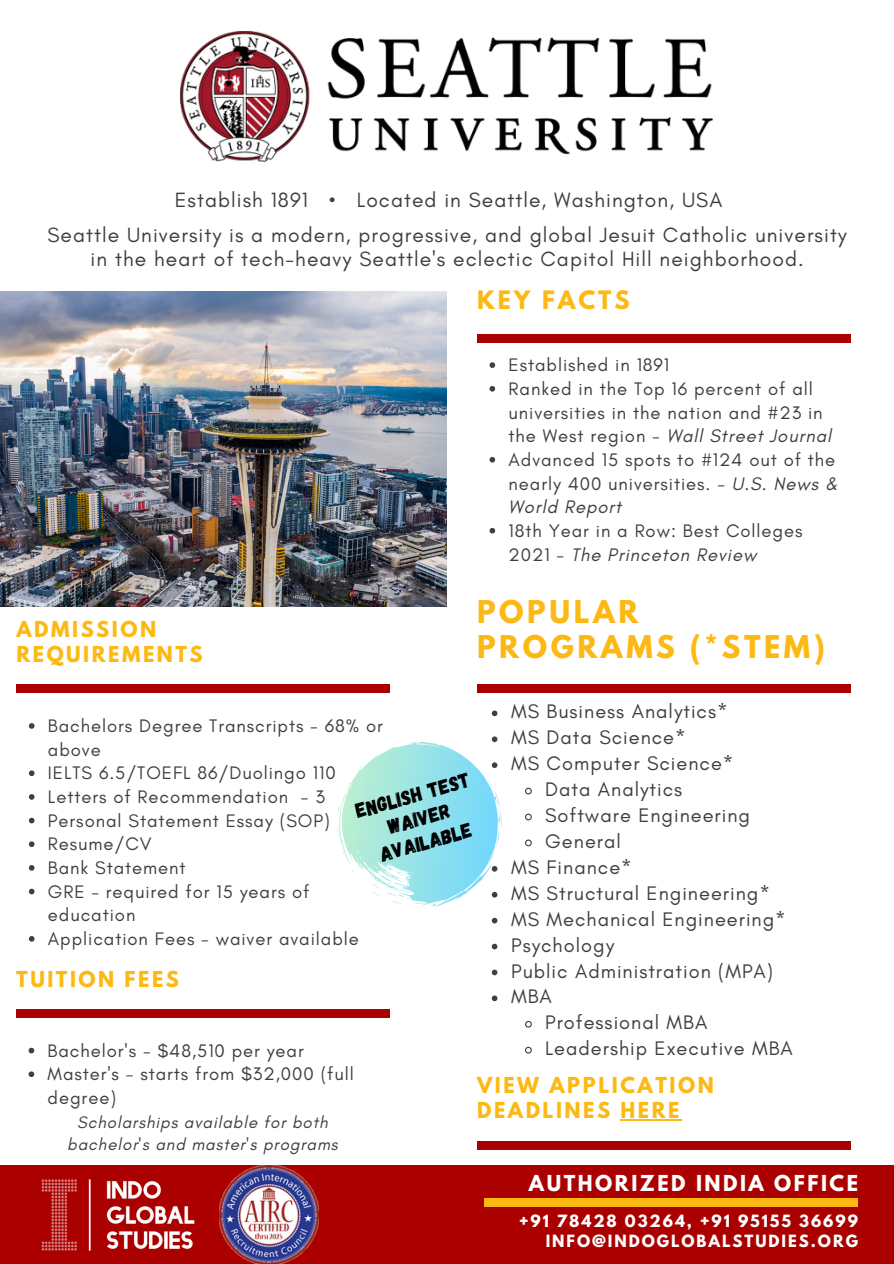
<style>
.page{position:relative;width:894px;height:1264px;background:#fff}
.page>*{position:absolute;margin:0;border:0;box-sizing:border-box;transform-origin:0 0}
.t1{font:700 27.75px/35.4px "League Spartan";letter-spacing:.13em;color:#fdb913}
.t2{font:700 22.5px "League Spartan";letter-spacing:.13em;color:#fdb913}
.t3{font:21px/34.3px "Glacial Indifference";letter-spacing:.05em;color:#403e3e;text-align:center}
.t4{font:20.25px/24.2px "Gagalin";color:#000;text-align:center}
.t5{font:19.95px "Glacial Indifference";letter-spacing:.05em;color:#403e3e}
.t6{font:700 19.5px/24.8px "League Spartan";letter-spacing:.13em;color:#fdb913}
.t7{font:700 19.5px "League Spartan";letter-spacing:.13em;color:#fff}
.t8{font:18.45px/23.7px "Glacial Indifference";letter-spacing:.05em;color:#403e3e}
.t9{font:italic 16.95px/22.5px "Glacial Indifference";letter-spacing:.05em;color:#403e3e;text-align:center}
.t10{font:700 15px/20.2px "League Spartan";letter-spacing:.13em;color:#fff;text-align:right}
.s1{font-style:italic}
</style>
<div class="page">
<img style="left:0;top:291px;width:446px;height:316px">
<div style="left:0;top:1164px;width:893px;height:99px;background:#a00"></div>
<div style="left:477px;top:334px;width:373px;height:8px;background:#a00"></div>
<div style="left:16px;top:684px;width:374px;height:9px;background:#a00"></div>
<svg style="left:29px;top:723px;width:6px;height:5px"></svg>
<svg style="left:29px;top:770px;width:6px;height:6px"></svg>
<svg style="left:29px;top:794px;width:6px;height:5px"></svg>
<svg style="left:29px;top:817px;width:6px;height:6px"></svg>
<svg style="left:29px;top:841px;width:6px;height:6px"></svg>
<svg style="left:29px;top:865px;width:6px;height:5px"></svg>
<svg style="left:29px;top:888px;width:6px;height:6px"></svg>
<svg style="left:29px;top:936px;width:6px;height:5px"></svg>
<div style="left:477px;top:684px;width:373px;height:9px;background:#a00"></div>
<div style="left:16px;top:1009px;width:373px;height:8px;background:#a00"></div>
<svg style="left:29px;top:1047px;width:5px;height:6px"></svg>
<svg style="left:29px;top:1071px;width:5px;height:6px"></svg>
<div style="left:484px;top:1197px;width:373px;height:9px;background:#fdb913"></div>
<img style="left:180px;top:31px;width:532px;height:131px">
<div style="left:477px;top:1140px;width:373px;height:9px;background:#a00"></div>
<hr style="left:620px;top:1119px;width:62px;height:1px;background:#fdb913">
<img style="left:219px;top:1164px;width:99px;height:99px">
<img style="left:16px;top:1164px;width:203px;height:87px">
<svg style="left:489px;top:362px;width:6px;height:6px"></svg>
<svg style="left:489px;top:386px;width:6px;height:5px"></svg>
<svg style="left:489px;top:457px;width:6px;height:5px"></svg>
<svg style="left:489px;top:528px;width:6px;height:5px"></svg>
<svg style="left:491px;top:710px;width:6px;height:6px"></svg>
<svg style="left:525px;top:787px;width:7px;height:8px"></svg>
<svg style="left:525px;top:813px;width:7px;height:8px"></svg>
<svg style="left:525px;top:839px;width:7px;height:8px"></svg>
<svg style="left:337px;top:736px;width:164px;height:171px"></svg>
<svg style="left:491px;top:917px;width:6px;height:6px"></svg>
<svg style="left:491px;top:943px;width:6px;height:6px"></svg>
<svg style="left:491px;top:969px;width:6px;height:6px"></svg>
<svg style="left:491px;top:995px;width:6px;height:6px"></svg>
<svg style="left:525px;top:1020px;width:7px;height:8px"></svg>
<svg style="left:525px;top:1046px;width:7px;height:8px"></svg>
<p class="t3" style="left:47px;top:183px;width:800px">Establish 1891 • Located in Seattle, Washington, USA<br>Seattle University is a modern, progressive, and global Jesuit Catholic university</p>
<p class="t3" style="left:91px;top:241px;width:714px">in the heart of tech-heavy Seattle's eclectic Capitol Hill neighborhood.</p>
<p class="t2" style="left:477px;top:289px;width:154px">KEY FACTS</p>
<p class="t6" style="left:16px;top:619px;width:188px">ADMISSION<br>REQUIREMENTS</p>
<p class="t8" style="left:508px;top:353px;width:331px">Established in 1891<br>Ranked in the Top 16 percent of all universities in the nation and #23 in the West region - <span class="s1">Wall Street Journal<br></span>Advanced 15 spots to #124 out of the nearly 400 universities. - <span class="s1">U.S. News &amp;<br>World Report</span></p>
<p class="t8" style="left:508px;top:518px;width:295px">18th Year in a Row: Best Colleges<br>2021 - <span class="s1">The Princeton Review</span></p>
<h1 class="t1" style="left:477px;top:597px;width:349px">POPULAR<br>PROGRAMS (*STEM)</h1>
<p class="t5" style="left:511px;top:699px;width:218px">MS Business Analytics*</p>
<p class="t5" style="left:511px;top:725px;width:176px">MS Data Science*</p>
<p class="t5" style="left:511px;top:751px;width:224px">MS Computer Science*</p>
<p class="t5" style="left:545px;top:777px;width:138px">Data Analytics</p>
<p class="t5" style="left:545px;top:803px;width:206px">Software Engineering</p>
<p class="t5" style="left:545px;top:829px;width:77px">General</p>
<p class="t5" style="left:511px;top:855px;width:122px">MS Finance*</p>
<p class="t5" style="left:511px;top:880px;width:260px">MS Structural Engineering*</p>
<p class="t5" style="left:511px;top:906px;width:276px">MS Mechanical Engineering*</p>
<p class="t5" style="left:511px;top:932px;width:104px">Psychology</p>
<p class="t5" style="left:511px;top:958px;width:263px">Public Administration (MPA)</p>
<p class="t5" style="left:511px;top:984px;width:42px">MBA</p>
<p class="t5" style="left:545px;top:1010px;width:164px">Professional MBA</p>
<p class="t5" style="left:545px;top:1036px;width:249px">Leadership Executive MBA</p>
<p class="t8" style="left:48px;top:713px;width:336px">Bachelors Degree Transcripts - 68% or above<br>IELTS 6.5/TOEFL 86/Duolingo 110<br>Letters of Recommendation - 3<br>Personal Statement Essay (SOP)<br>Resume/CV<br>Bank Statement<br>GRE - required for 15 years of education<br>Application Fees - waiver available</p>
<p class="t4" style="left:352px;top:799px;width:119px;rotate:-16deg">ENGLISH TEST<br>WAIVER<br>AVAILABLE</p>
<p class="t6" style="left:16px;top:968px;width:164px">TUITION FEES</p>
<p class="t8" style="left:48px;top:1038px;width:308px">Bachelor's - $48,510 per year<br>Master's - starts from $32,000 (full degree)</p>
<p class="t9" style="left:67px;top:1110px;width:272px">Scholarships available for both bachelor's and master's programs</p>
<p class="t6" style="left:477px;top:1075px;width:238px">VIEW APPLICATION<br>DEADLINES HERE</p>
<p class="t7" style="left:529px;top:1173px;width:330px">AUTHORIZED INDIA OFFICE</p>
<p class="t10" style="left:519px;top:1212px;width:340px">+91 78428 03264, +91 95155 36699<br>INFO@INDOGLOBALSTUDIES.ORG</p>
</div>
